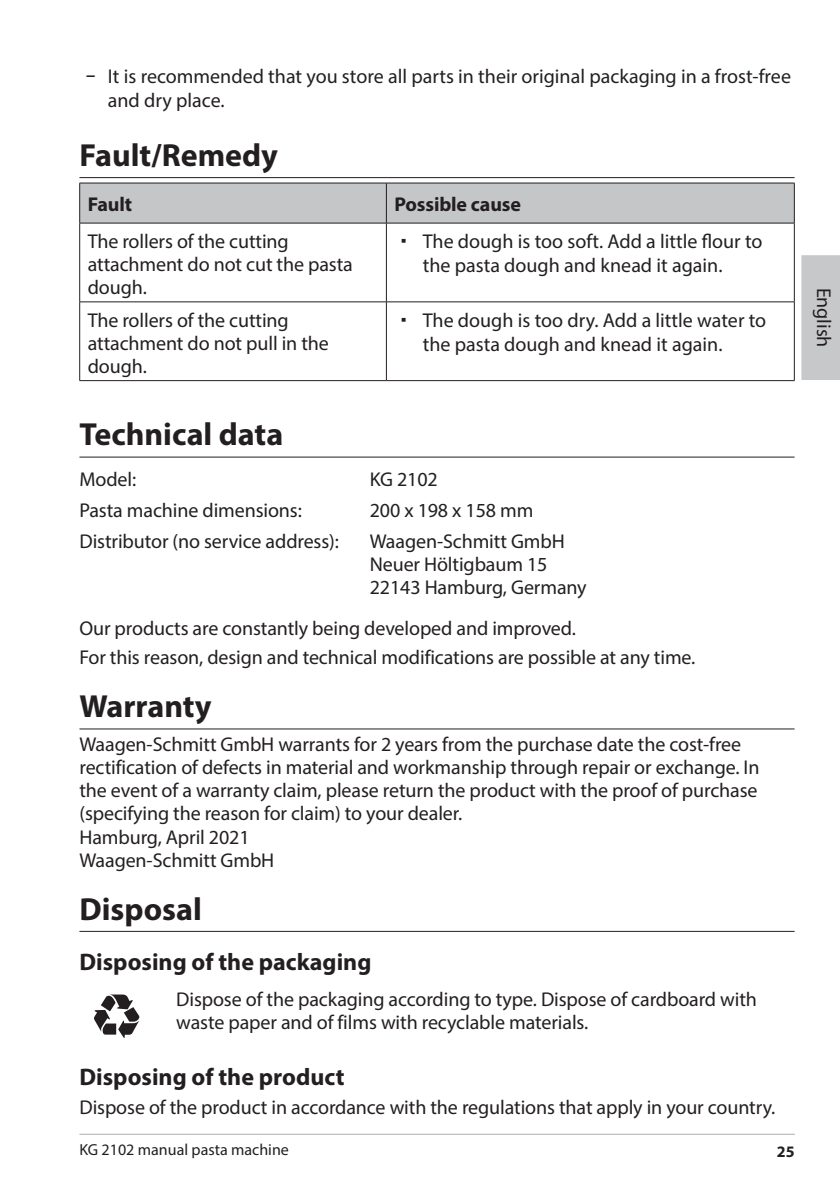
<style>
.page{position:relative;width:840px;height:1191px;background:#fff}
.page>*{position:absolute;margin:0;border:0;box-sizing:border-box;transform-origin:0 0}
.t1{font:700 32px "Myriad Pro";color:#231f20}
.t2{font:700 24px "Myriad Pro";color:#231f20}
.t3{font:20px/23px "Myriad Pro";letter-spacing:-.005em;color:#231f20}
.t4{font:700 20px "Myriad Pro";letter-spacing:-.005em;color:#231f20}
.t5{font:16px "Myriad Pro";color:#231f20}
.t6{font:700 16px "Myriad Pro";color:#231f20}
.s1{font-family:"ALDISUEDOT"}
</style>
<div class="page">
<hr style="left:79px;top:1133px;width:715px;height:1px;background:#adaeb2">
<div style="left:801px;top:255px;width:38px;height:125px;background:#c7c8ca"></div>
<hr style="left:79px;top:177px;width:715px;height:1px;background:#231f20">
<hr style="left:79px;top:456px;width:715px;height:1px;background:#231f20">
<hr style="left:79px;top:728px;width:715px;height:1px;background:#231f20">
<hr style="left:79px;top:931px;width:715px;height:1px;background:#231f20">
<div style="left:80px;top:184px;width:713px;height:39px;background:#c5c6c8"></div>
<hr style="left:79px;top:223px;width:1px;height:79px;background:#231f20">
<hr style="left:386px;top:223px;width:1px;height:79px;background:#231f20">
<hr style="left:793px;top:223px;width:1px;height:79px;background:#231f20">
<hr style="left:79px;top:301px;width:307px;height:1px;background:#231f20">
<hr style="left:79px;top:302px;width:1px;height:78px;background:#231f20">
<hr style="left:386px;top:301px;width:408px;height:1px;background:#231f20">
<hr style="left:386px;top:302px;width:1px;height:78px;background:#231f20">
<hr style="left:793px;top:302px;width:1px;height:78px;background:#231f20">
<hr style="left:79px;top:380px;width:307px;height:1px;background:#231f20">
<hr style="left:386px;top:380px;width:408px;height:1px;background:#231f20">
<hr style="left:79px;top:183px;width:307px;height:1px;background:#231f20">
<hr style="left:79px;top:183px;width:1px;height:40px;background:#231f20">
<hr style="left:386px;top:183px;width:408px;height:1px;background:#231f20">
<hr style="left:386px;top:183px;width:1px;height:40px;background:#231f20">
<hr style="left:793px;top:183px;width:1px;height:40px;background:#231f20">
<hr style="left:79px;top:223px;width:307px;height:1px;background:#231f20">
<hr style="left:386px;top:223px;width:408px;height:1px;background:#231f20">
<svg style="left:94px;top:994px;width:45px;height:44px"></svg>
<p class="t3" style="left:108px;top:64px;width:684px;line-height:24px;text-indent:-23px"><span class="s1">−</span> It is recommended that you store all parts in their original packaging in a frost-free and dry place.</p>
<h1 class="t1" style="left:79px;top:134px;width:200px">Fault/Remedy</h1>
<p class="t4" style="left:88px;top:192px;width:46px">Fault</p>
<p class="t4" style="left:394px;top:192px;width:128px">Possible cause</p>
<p class="t3" style="left:88px;top:229px;width:266px">The rollers of the cutting attachment do not cut the pasta dough.</p>
<p class="t3" style="left:422px;top:229px;width:341px;line-height:24px">The dough is too soft. Add a little flour to the pasta dough and knead it again.</p>
<p class="t3" style="left:88px;top:308px;width:242px">The rollers of the cutting attachment do not pull in the dough.</p>
<p class="t3" style="left:422px;top:307px;width:345px;line-height:24px">The dough is too dry. Add a little water to the pasta dough and knead it again.</p>
<h1 class="t1" style="left:79px;top:413px;width:205px">Technical data</h1>
<p class="t3" style="left:79px;top:467px;width:58px">Model:</p>
<p class="t3" style="left:369px;top:467px;width:69px">KG 2102</p>
<p class="t3" style="left:79px;top:498px;width:224px">Pasta machine dimensions:</p>
<p class="t3" style="left:369px;top:498px;width:165px">200 x 198 x 158 mm</p>
<p class="t3" style="left:79px;top:529px;width:261px">Distributor (no service address):</p>
<p class="t3" style="left:369px;top:529px;width:218px">Waagen-Schmitt GmbH<br>Neuer Höltigbaum 15<br>22143 Hamburg, Germany</p>
<p class="t3" style="left:79px;top:614px;width:617px;line-height:28.6px">Our products are constantly being developed and improved.<br>For this reason, design and technical modifications are possible at any time.</p>
<h1 class="t1" style="left:79px;top:685px;width:134px">Warranty</h1>
<p class="t3" style="left:79px;top:733px;width:681px">Waagen-Schmitt GmbH warrants for 2 years from the purchase date the cost-free rectification of defects in material and workmanship through repair or exchange. In the event of a warranty claim, please return the product with the proof of purchase (specifying the reason for claim) to your dealer.<br>Hamburg, April 2021<br>Waagen-Schmitt GmbH</p>
<h1 class="t1" style="left:79px;top:888px;width:124px">Disposal</h1>
<p class="t2" style="left:79px;top:946px;width:293px">Disposing of the packaging</p>
<p class="t3" style="left:176px;top:987px;width:582px">Dispose of the packaging according to type. Dispose of cardboard with waste paper and of films with recyclable materials.</p>
<p class="t2" style="left:79px;top:1061px;width:266px">Disposing of the product</p>
<p class="t3" style="left:79px;top:1095px;width:697px">Dispose of the product in accordance with the regulations that apply in your country.</p>
<p class="t5" style="left:79px;top:1139px;width:211px">KG 2102 manual pasta machine</p>
<p class="t6" style="left:776px;top:1140px;width:19px">25</p>
<p class="t3" style="left:835px;top:288px;width:61px;rotate:90deg">English</p>
</div>
